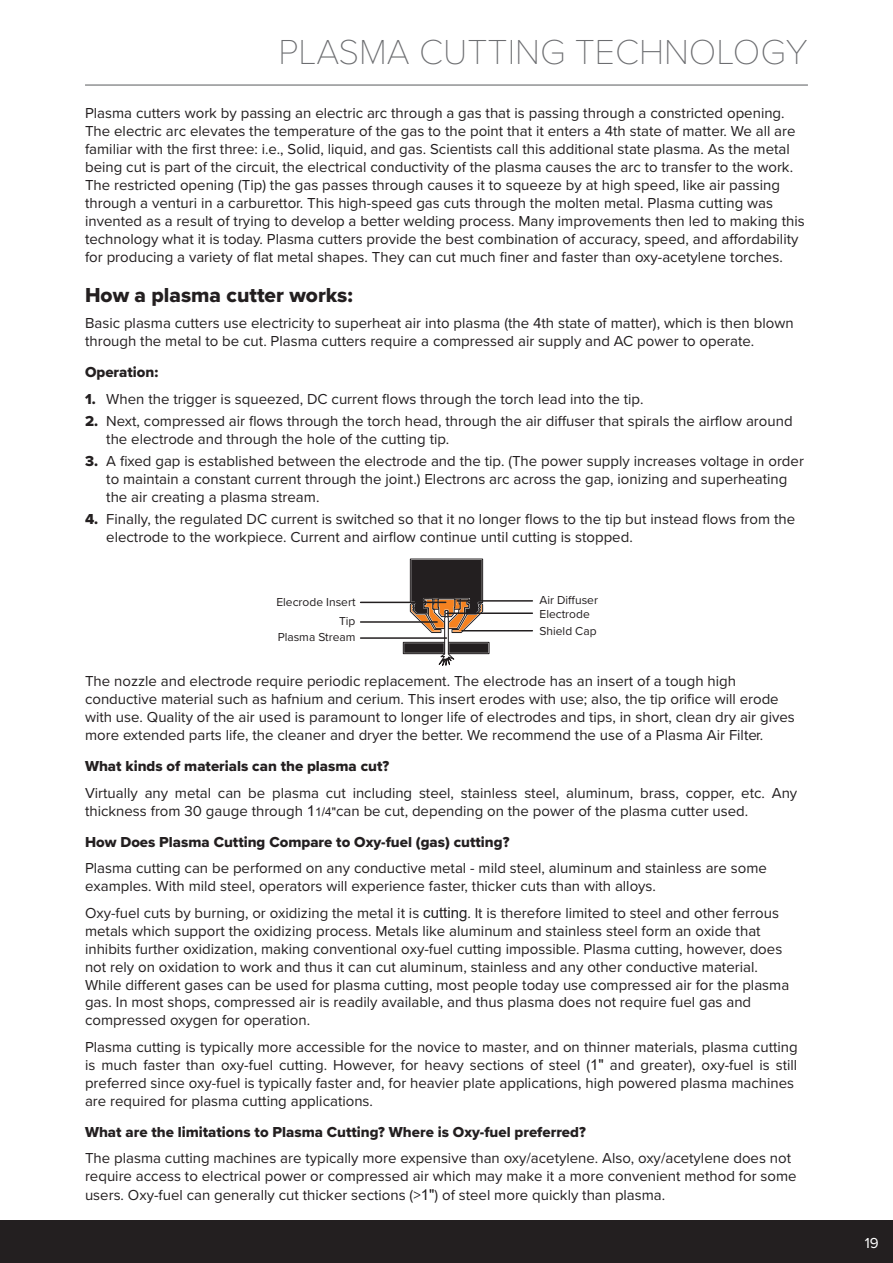
<style>
.page{position:relative;width:893px;height:1263px;background:#fff}
.page>*{position:absolute;margin:0;border:0;box-sizing:border-box;transform-origin:0 0}
.t1{font:100 36px "Proxima Nova T";color:#6c6d70}
.t2{font:21px "Proxima Nova Extrabld";color:#231f20}
.t3{font:15px/18px "Proxima Nova";color:#231f20}
.t4{font:15px "Proxima Nova Extrabld";color:#231f20}
.t5{font:15px "Proxima Nova";color:#fff}
.t6{font:12px/13.8px "Proxima Nova";color:#231f20}
.s1{font-family:"Proxima Nova Extrabld"}
.s2{font-family:"Arial"}
.s3{font-family:"Arial";font-size:12px}
</style>
<div class="page">
<hr style="left:85px;top:84px;width:723px;height:2px;background:#6c6d70">
<svg style="left:403px;top:558px;width:86px;height:108px"></svg>
<hr style="left:457px;top:600px;width:75px;height:2px;background:#231f20">
<hr style="left:447px;top:612px;width:85px;height:2px;background:#231f20">
<hr style="left:361px;top:602px;width:85px;height:1px;background:#231f20">
<hr style="left:361px;top:637px;width:85px;height:2px;background:#231f20">
<hr style="left:462px;top:630px;width:70px;height:1px;background:#231f20">
<hr style="left:361px;top:621px;width:76px;height:2px;background:#231f20">
<div style="left:0;top:1220px;width:893px;height:43px;background:#231f20"></div>
<h1 class="t1" style="left:278px;top:25px;width:531px">PLASMA CUTTING TECHNOLOGY</h1>
<p class="t3" style="left:85px;top:103px;width:721px">Plasma cutters work by passing an electric arc through a gas that is passing through a constricted opening.<br>The electric arc elevates the temperature of the gas to the point that it enters a 4th state of matter. We all are familiar with the first three: i.e., Solid, liquid, and gas. Scientists call this additional state plasma. As the metal being cut is part of the circuit, the electrical conductivity of the plasma causes the arc to transfer to the work.<br>The restricted opening (Tip) the gas passes through causes it to squeeze by at high speed, like air passing through a venturi in a carburettor. This high-speed gas cuts through the molten metal. Plasma cutting was invented as a result of trying to develop a better welding process. Many improvements then led to making this technology what it is today. Plasma cutters provide the best combination of accuracy, speed, and affordability for producing a variety of flat metal shapes. They can cut much finer and faster than oxy-acetylene torches.</p>
<h2 class="t2" style="left:85px;top:279px;width:269px">How a plasma cutter works:</h2>
<p class="t3" style="left:85px;top:314px;width:710px">Basic plasma cutters use electricity to superheat air into plasma (the 4th state of matter), which is then blown through the metal to be cut. Plasma cutters require a compressed air supply and AC power to operate.</p>
<p class="t4" style="left:85px;top:361px;width:75px">Operation:</p>
<p class="t3" style="left:85px;top:389px;width:560px"><span class="s1">1.</span> When the trigger is squeezed, DC current flows through the torch lead into the tip.</p>
<p class="t3" style="left:106px;top:411px;width:688px;text-indent:-21px"><span class="s1">2.</span> Next, compressed air flows through the torch head, through the air diffuser that spirals the airflow around the electrode and through the hole of the cutting tip.</p>
<p class="t3" style="left:106px;top:451px;width:699px;text-indent:-21px"><span class="s1">3.</span> A fixed gap is established between the electrode and the tip. (The power supply increases voltage in order to maintain a constant current through the joint.) Electrons arc across the gap, ionizing and superheating the air creating a plasma stream.</p>
<p class="t3" style="left:106px;top:510px;width:690px;text-indent:-21px"><span class="s1">4.</span> Finally, the regulated DC current is switched so that it no longer flows to the tip but instead flows from the electrode to the workpiece. Current and airflow continue until cutting is stopped.</p>
<p class="t6" style="left:276px;top:594px;width:81px">Elecrode Insert</p>
<p class="t6" style="left:339px;top:614px;width:18px">Tip</p>
<p class="t6" style="left:278px;top:630px;width:79px">Plasma Stream</p>
<p class="t6" style="left:539px;top:593px;width:60px">Air Diffuser<br>Electrode</p>
<p class="t6" style="left:539px;top:623px;width:59px">Shield Cap</p>
<p class="t3" style="left:85px;top:672px;width:711px">The nozzle and electrode require periodic replacement. The electrode has an insert of a tough high conductive material such as hafnium and cerium. This insert erodes with use; also, the tip orifice will erode with use. Quality of the air used is paramount to longer life of electrodes and tips, in short, clean dry air gives more extended parts life, the cleaner and dryer the better. We recommend the use of a Plasma Air Filter.</p>
<p class="t4" style="left:85px;top:755px;width:306px">What kinds of materials can the plasma cut?</p>
<p class="t3" style="left:85px;top:783px;width:714px">Virtually any metal can be plasma cut including steel, stainless steel, aluminum, brass, copper, etc. Any thickness from 30 gauge through <span class="s2">1</span><span class="s3">1/4"</span>can be cut, depending on the power of the plasma cutter used.</p>
<p class="t4" style="left:85px;top:830px;width:426px">How Does Plasma Cutting Compare to Oxy-fuel (gas) cutting?</p>
<p class="t3" style="left:85px;top:858px;width:683px">Plasma cutting can be performed on any conductive metal - mild steel, aluminum and stainless are some examples. With mild steel, operators will experience faster, thicker cuts than with alloys.</p>
<p class="t3" style="left:85px;top:903px;width:706px">Oxy-fuel cuts by burning, or oxidizing the metal it is <span class="s2">cutting</span>. It is therefore limited to steel and other ferrous metals which support the oxidizing process. Metals like aluminum and stainless steel form an oxide that inhibits further oxidization, making conventional oxy-fuel cutting impossible. Plasma cutting, however, does not rely on oxidation to work and thus it can cut aluminum, stainless and any other conductive material.<br>While different gases can be used for plasma cutting, most people today use compressed air for the plasma gas. In most shops, compressed air is readily available, and thus plasma does not require fuel gas and compressed oxygen for operation.</p>
<p class="t3" style="left:85px;top:1037px;width:714px">Plasma cutting is typically more accessible for the novice to master, and on thinner materials, plasma cutting is much faster than oxy-fuel cutting. However, for heavy sections of steel (<span class="s2">1"</span> and greater), oxy-fuel is still preferred since oxy-fuel is typically faster and, for heavier plate applications, high powered plasma machines are required for plasma cutting applications.</p>
<p class="t4" style="left:85px;top:1120px;width:502px">What are the limitations to Plasma Cutting? Where is Oxy-fuel preferred?</p>
<p class="t3" style="left:85px;top:1148px;width:713px">The plasma cutting machines are typically more expensive than oxy/acetylene. Also, oxy/acetylene does not require access to electrical power or compressed air which may make it a more convenient method for some users. Oxy-fuel can generally cut thicker sections (&gt;<span class="s2">1"</span>) of steel more quickly than plasma.</p>
<p class="t5" style="left:865px;top:1231px;width:15px">19</p>
</div>
